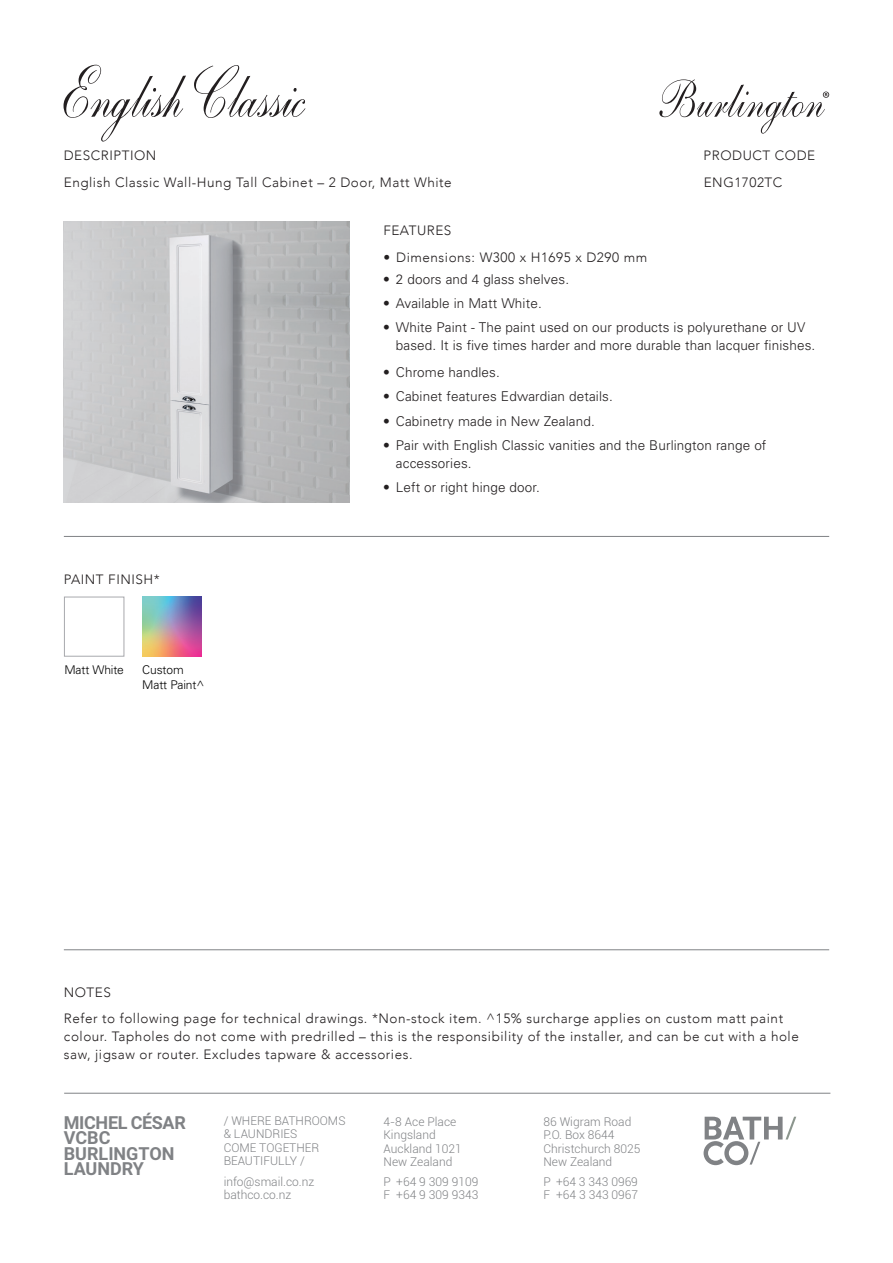
<style>
.page{position:relative;width:893px;height:1263px;background:#fff}
.page>*{position:absolute;margin:0;border:0;box-sizing:border-box;transform-origin:0 0}
.t1{font:75px "Copperplate Script";color:#231f20}
.t2{font:700 18px/15.3px "Roboto";color:#808285}
.t3{font:300 13.5px/26px "Avenir";letter-spacing:.04em;color:#231f20}
.t4{font:300 13.5px/18px "Univers";letter-spacing:.01em;color:#231f20}
.t5{font:300 12px/13.5px "Roboto";color:#808285}
.t6{font:300 12px/15px "Univers";letter-spacing:-.01em;color:#010101}
</style>
<div class="page">
<svg style="left:704px;top:1117px;width:92px;height:48px"></svg>
<hr style="left:64px;top:1093px;width:766px;height:1px;background:#808285">
<div style="left:64px;top:597px;width:60px;height:60px;border:1px solid #a8a9ad"></div>
<svg style="left:659px;top:79px;width:170px;height:55px"></svg>
<hr style="left:64px;top:536px;width:765px;height:1px;background:#808285">
<img style="left:142px;top:597px;width:60px;height:59px">
<hr style="left:64px;top:949px;width:765px;height:1px;background:#808285">
<img style="left:64px;top:221px;width:286px;height:281px">
<h1 class="t1" style="left:64px;top:53px;width:243px">English Classic</h1>
<p class="t3" style="left:64px;top:143px;width:94px">DESCRIPTION</p>
<p class="t3" style="left:704px;top:143px;width:113px">PRODUCT CODE</p>
<p class="t3" style="left:64px;top:169px;width:389px">English Classic Wall-Hung Tall Cabinet – 2 Door, Matt White</p>
<p class="t3" style="left:704px;top:169px;width:80px">ENG1702TC</p>
<p class="t3" style="left:383px;top:217px;width:70px">FEATURES</p>
<p class="t3" style="left:383px;top:244px;width:265px">• Dimensions: W300 x H1695 x D290 mm</p>
<p class="t3" style="left:64px;top:566px;width:98px">PAINT FINISH*</p>
<p class="t6" style="left:64px;top:662px;width:61px">Matt White</p>
<p class="t6" style="left:142px;top:662px;width:64px">Custom<br>Matt Paint^</p>
<p class="t4" style="left:383px;top:270px;width:187px">• 2 doors and 4 glass shelves.</p>
<p class="t4" style="left:383px;top:294px;width:160px">• Available in Matt White.</p>
<p class="t4" style="left:396px;top:319px;width:421px;text-indent:-13px">• White Paint - The paint used on our products is polyurethane or UV based. It is five times harder and more durable than lacquer finishes.</p>
<p class="t4" style="left:383px;top:363px;width:118px">• Chrome handles.</p>
<p class="t4" style="left:383px;top:387px;width:231px">• Cabinet features Edwardian details.</p>
<p class="t4" style="left:383px;top:412px;width:213px">• Cabinetry made in New Zealand.</p>
<p class="t4" style="left:396px;top:436px;width:372px;text-indent:-13px">• Pair with English Classic vanities and the Burlington range of accessories.</p>
<p class="t4" style="left:383px;top:479px;width:158px">• Left or right hinge door.</p>
<p class="t3" style="left:64px;top:979px;width:721px">NOTES<br>Refer to following page for technical drawings. *Non-stock item. ^15% surcharge applies on custom matt paint</p>
<p class="t3" style="left:64px;top:1027px;width:736px;line-height:18px">colour. Tapholes do not come with predrilled – this is the responsibility of the installer, and can be cut with a hole saw, jigsaw or router. Excludes tapware &amp; accessories.</p>
<h2 class="t2" style="left:64px;top:1114px;width:124px">MICHEL CÉSAR<br>VCBC<br>BURLINGTON<br>LAUNDRY</h2>
<p class="t5" style="left:384px;top:1114px;width:80px">4-8 Ace Place<br>Kingsland<br>Auckland 1021<br>New Zealand</p>
<p class="t5" style="left:384px;top:1174px;width:96px">P +64 9 309 9109<br>F +64 9 309 9343</p>
<p class="t5" style="left:224px;top:1113px;width:123px">/ WHERE BATHROOMS &amp; LAUNDRIES<br>COME TOGETHER<br>BEAUTIFULLY /</p>
<p class="t5" style="left:224px;top:1174px;width:92px">info@smail.co.nz bathco.co.nz</p>
<p class="t5" style="left:543px;top:1114px;width:99px">86 Wigram Road<br>P.O. Box 8644<br>Christchurch 8025<br>New Zealand</p>
<p class="t5" style="left:543px;top:1174px;width:96px">P +64 3 343 0969<br>F +64 3 343 0967</p>
</div>
